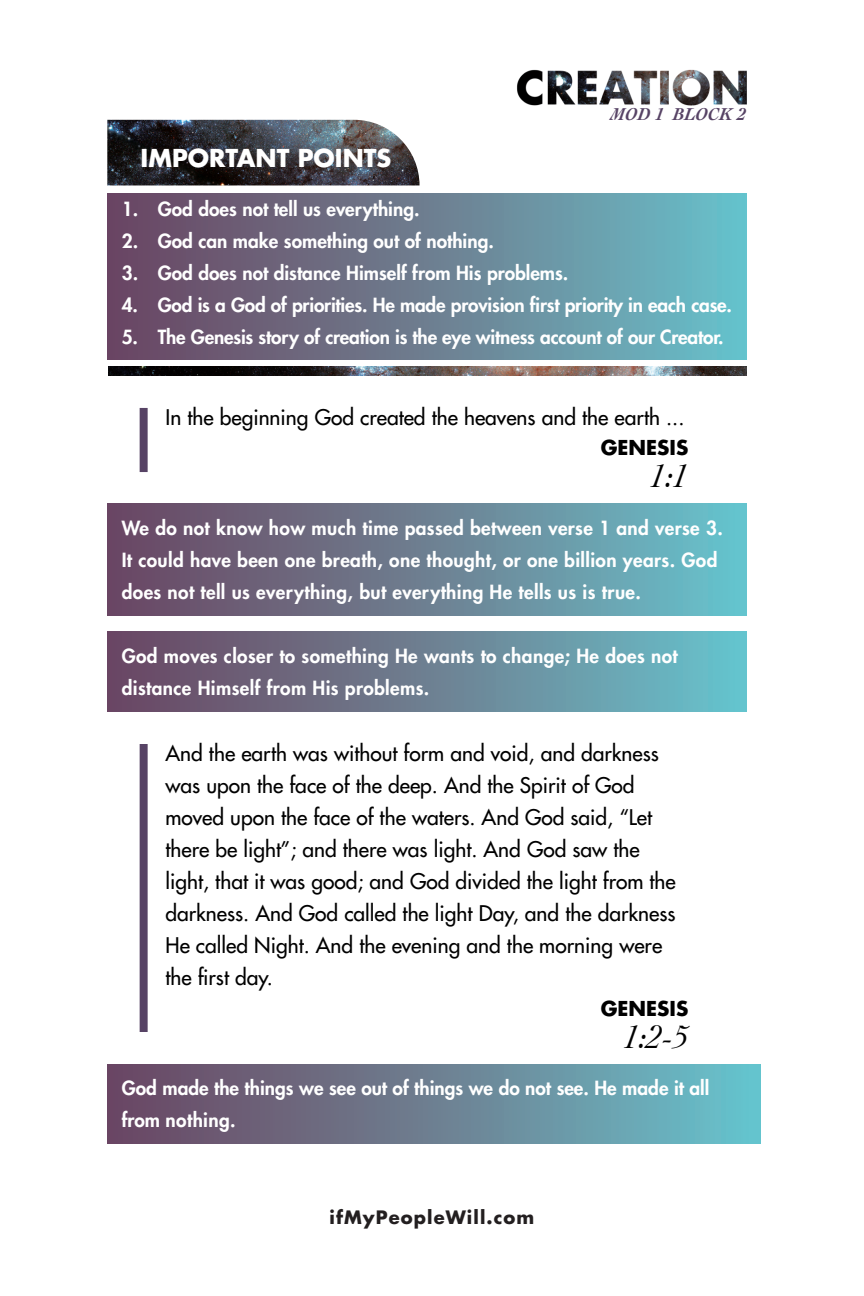
<style>
.page{position:relative;width:864px;height:1296px;background:#fff}
.page>*{position:absolute;margin:0;border:0;box-sizing:border-box;transform-origin:0 0}
.t1{font:italic 34px "Cochin";color:#000}
.t2{font:700 24px "Futura Std";color:#fff}
.t3{font:500 21px/32px "Futura Std";color:#000}
.t4{font:700 20px "Futura Std";color:#000}
.t5{font:800 19px/32px "Futura Std";color:#fff}
.t6{font:800 19px/32px "Futura Std";letter-spacing:.02em;color:#fff}
.t7{font:700 18px "Futura Std";letter-spacing:.06em;color:#231f20}
.t8{font:italic 700 18px "Cochin";color:#574365}
</style>
<div class="page">
<img style="left:107px;top:120px;width:313px;height:65px">
<img style="left:108px;top:367px;width:639px;height:9px">
<div style="left:107px;top:193px;width:640px;height:167px;background:linear-gradient(to right,#6d415e,#6abfc8)"></div>
<img style="left:517px;top:69px;width:230px;height:37px">
<div style="left:140px;top:744px;width:8px;height:288px;background:#574365"></div>
<div style="left:107px;top:504px;width:640px;height:112px;background:linear-gradient(to right,#6d425e,#69c1ca)"></div>
<div style="left:107px;top:631px;width:640px;height:81px;background:linear-gradient(to right,#6d425e,#69c1ca)"></div>
<div style="left:107px;top:1064px;width:654px;height:80px;background:linear-gradient(to right,#6d425e,#69c1ca)"></div>
<div style="left:140px;top:408px;width:8px;height:64px;background:#574365"></div>
<p class="t2" style="left:141px;top:142px;width:252px">IMPORTANT POINTS</p>
<p class="t8" style="left:611px;top:102px;width:136px">MOD 1 BLOCK 2</p>
<p class="t5" style="left:122px;top:193px;width:299px">1. God does not tell us everything.</p>
<p class="t5" style="left:122px;top:225px;width:374px">2. God can make something out of nothing.</p>
<p class="t5" style="left:122px;top:257px;width:448px">3. God does not distance Himself from His problems.</p>
<p class="t5" style="left:122px;top:289px;width:612px">4. God is a God of priorities. He made provision first priority in each case.</p>
<p class="t5" style="left:122px;top:321px;width:604px">5. The Genesis story of creation is the eye witness account of our Creator.</p>
<p class="t3" style="left:166px;top:401px;width:520px">In the beginning God created the heavens and the earth ...</p>
<p class="t4" style="left:601px;top:435px;width:89px">GENESIS</p>
<p class="t1" style="left:651px;top:453px;width:39px">1:1</p>
<p class="t6" style="left:122px;top:512px;width:603px">We do not know how much time passed between verse 1 and verse 3.<br>It could have been one breath, one thought, or one billion years. God does not tell us everything, but everything He tells us is true.</p>
<p class="t6" style="left:122px;top:640px;width:558px">God moves closer to something He wants to change; He does not distance Himself from His problems.</p>
<p class="t3" style="left:166px;top:738px;width:512px">And the earth was without form and void, and darkness was upon the face of the deep. And the Spirit of God moved upon the face of the waters. And God said, “Let there be light”; and there was light. And God saw the light, that it was good; and God divided the light from the darkness. And God called the light Day, and the darkness He called Night. And the evening and the morning were the first day.</p>
<p class="t4" style="left:601px;top:995px;width:89px">GENESIS</p>
<p class="t1" style="left:624px;top:1014px;width:66px">1:2-5</p>
<p class="t5" style="left:122px;top:1072px;width:589px">God made the things we see out of things we do not see. He made it all from nothing.</p>
<p class="t7" style="left:330px;top:1205px;width:206px">ifMyPeopleWill.com</p>
</div>
